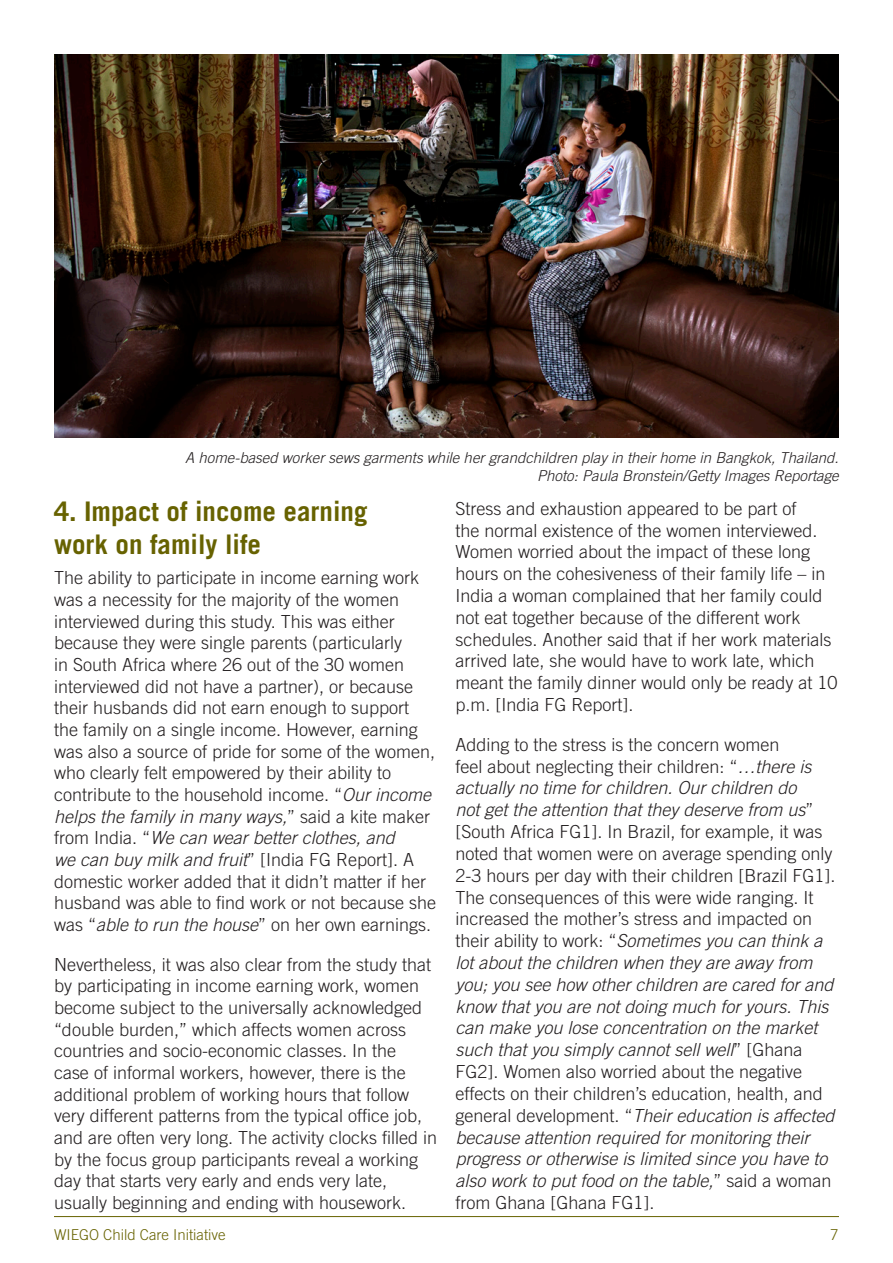
<style>
.page{position:relative;width:893px;height:1263px;background:#fff}
.page>*{position:absolute;margin:0;border:0;box-sizing:border-box;transform-origin:0 0}
.t1{font:700 27px/32.4px "Trade Gothic";color:#676200}
.t2{font:300 18px/21.8px "Trade Gothic";color:#231f20}
.t3{font:italic 300 15px/18px "Trade Gothic";color:#231f20;text-align:right}
.t4{font:300 15px "Trade Gothic";color:#676200}
.s1{font-style:italic}
</style>
<div class="page">
<hr style="left:54px;top:1216px;width:785px;height:1px;background:#676200">
<img style="left:54px;top:54px;width:785px;height:383px">
<p class="t3" style="left:185px;top:449px;width:655px">A home-based worker sews garments while her grandchildren play in their home in Bangkok, Thailand.<br>Photo: Paula Bronstein/Getty Images Reportage</p>
<h1 class="t1" style="left:54px;top:498px;width:315px">4. Impact of income earning work on family life</h1>
<p class="t2" style="left:54px;top:568px;width:384px">The ability to participate in income earning work was a necessity for the majority of the women interviewed during this study. This was either because they were single parents (particularly<br>in South Africa where 26 out of the 30 women interviewed did not have a partner), or because their husbands did not earn enough to support the family on a single income. However, earning was also a source of pride for some of the women, who clearly felt empowered by their ability to contribute to the household income. “<span class="s1">Our income helps the family in many ways,</span>” said a kite maker from India. “<span class="s1">We can wear better clothes, and<br>we can buy milk and fruit</span>” [India FG Report]. A domestic worker added that it didn’t matter if her husband was able to find work or not because she was “<span class="s1">able to run the house</span>” on her own earnings.</p>
<p class="t2" style="left:54px;top:954px;width:385px">Nevertheless, it was also clear from the study that by participating in income earning work, women become subject to the universally acknowledged “double burden,” which affects women across countries and socio-economic classes. In the<br>case of informal workers, however, there is the additional problem of working hours that follow very different patterns from the typical office job, and are often very long. The activity clocks filled in by the focus group participants reveal a working day that starts very early and ends very late, usually beginning and ending with housework.</p>
<p class="t2" style="left:455px;top:498px;width:384px">Stress and exhaustion appeared to be part of<br>the normal existence of the women interviewed.<br>Women worried about the impact of these long hours on the cohesiveness of their family life – in India a woman complained that her family could not eat together because of the different work schedules. Another said that if her work materials arrived late, she would have to work late, which meant the family dinner would only be ready at 10 p.m. [India FG Report].</p>
<p class="t2" style="left:455px;top:734px;width:382px">Adding to the stress is the concern women<br>feel about neglecting their children: “<span class="s1">…there is actually no time for children. Our children do<br>not get the attention that they deserve from us</span>” [South Africa FG1]. In Brazil, for example, it was noted that women were on average spending only 2-3 hours per day with their children [Brazil FG1].<br>The consequences of this were wide ranging. It increased the mother’s stress and impacted on their ability to work: “<span class="s1">Sometimes you can think a lot about the children when they are away from you; you see how other children are cared for and know that you are not doing much for yours. This can make you lose concentration on the market such that you simply cannot sell well</span>” [Ghana FG2]. Women also worried about the negative effects on their children’s education, health, and general development. “<span class="s1">Their education is affected because attention required for monitoring their progress or otherwise is limited since you have to also work to put food on the table,</span>” said a woman from Ghana [Ghana FG1].</p>
<p class="t4" style="left:54px;top:1228px;width:173px">WIEGO Child Care Initiative</p>
<p class="t4" style="left:830px;top:1228px;width:10px">7</p>
</div>
